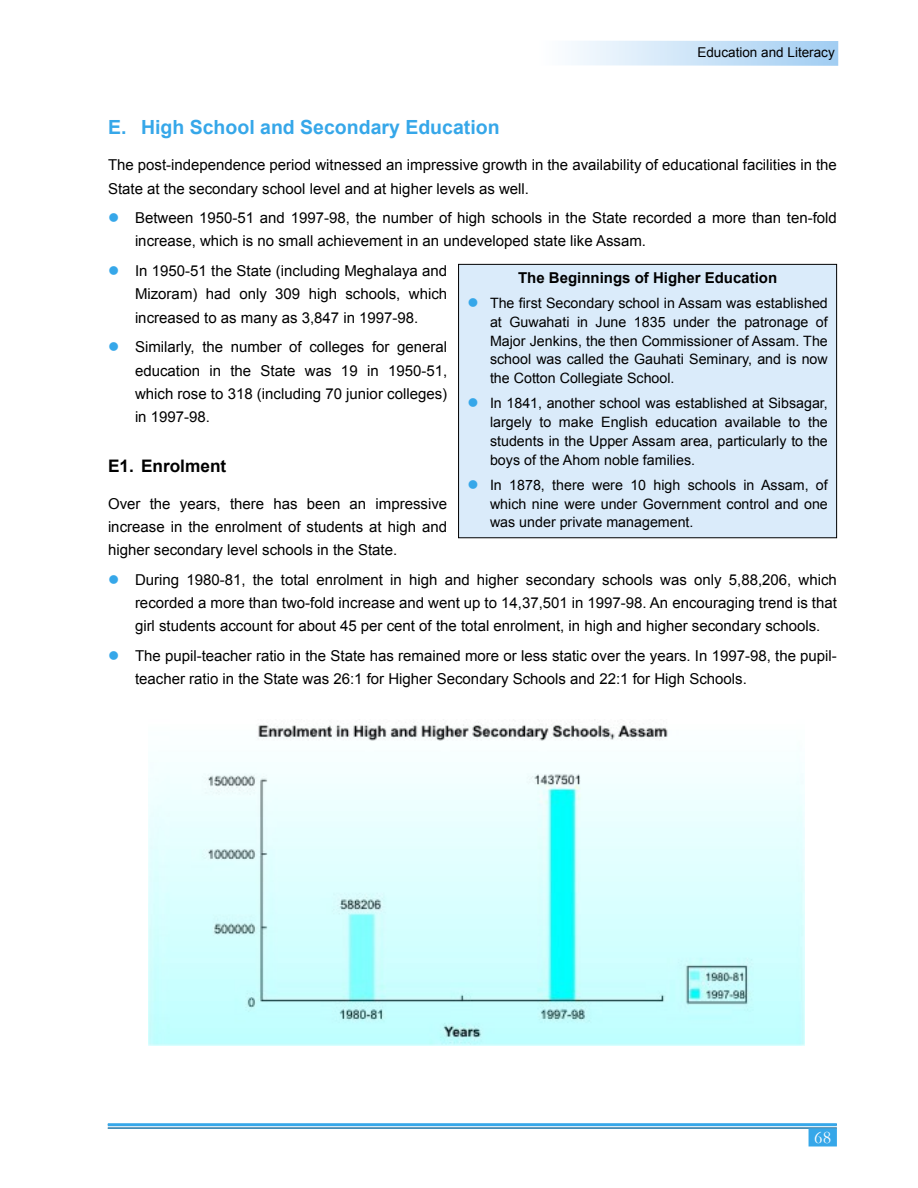
<style>
.page{position:relative;width:918px;height:1188px;background:#fff}
.page>*{position:absolute;margin:0;border:0;box-sizing:border-box;transform-origin:0 0}
.Assam_Paragraph_Style{font:700 19.5px "Arial";color:#36a7e9}
.t1{font:18px "Garamond";color:#fff}
.Assam_Paragraph_Style-2{font:700 17.25px "Arial";color:#000}
.Assam_Paragraph_Style-3{font:15px/23.2px "Arial";color:#000;text-align:justify}
.Assam_Paragraph_Style-4{font:700 15px "Arial";color:#000}
.Assam_Paragraph_Style-5{font:14.25px/18.8px "Arial";color:#000;text-align:justify}
.t2{font:13.5px "Arial";color:#000}
.s1{color:#36a7e9}
</style>
<div class="page">
<div style="left:539px;top:41px;width:299px;height:25px;background:linear-gradient(to right,#feffff,#a1cdf2)"></div>
<hr style="left:108px;top:1123px;width:729px;height:3px;background:#36a7e9">
<hr style="left:108px;top:1128px;width:729px;height:1px;background:#36a7e9">
<div style="left:809px;top:1128px;width:28px;height:19px;background:#36a7e9"></div>
<img style="left:149px;top:722px;width:656px;height:323px">
<div style="left:459px;top:264px;width:378px;height:274px;background:#daebfa"></div>
<div style="left:458px;top:264px;width:379px;height:274px;border:1px solid #000"></div>
<p class="t2" style="left:697px;top:43px;width:139px">Education and Literacy</p>
<p class="Assam_Paragraph_Style" style="left:108px;top:114px;width:393px">E. High School and Secondary Education</p>
<p class="Assam_Paragraph_Style-3" style="left:108px;top:153px;width:730px">The post-independence period witnessed an impressive growth in the availability of educational facilities in the<br>State at the secondary school level and at higher levels as well.</p>
<p class="Assam_Paragraph_Style-3" style="left:135px;top:206px;width:703px;text-indent:-27px"><span class="s1">●</span> Between 1950-51 and 1997-98, the number of high schools in the State recorded a more than ten-fold increase, which is no small achievement in an undeveloped state like Assam.</p>
<p class="Assam_Paragraph_Style-3" style="left:135px;top:259px;width:314px;text-indent:-27px"><span class="s1">●</span> In 1950-51 the State (including Meghalaya and Mizoram) had only 309 high schools, which increased to as many as 3,847 in 1997-98.</p>
<p class="Assam_Paragraph_Style-3" style="left:135px;top:335px;width:314px;text-indent:-27px"><span class="s1">●</span> Similarly, the number of colleges for general education in the State was 19 in 1950-51, which rose to 318 (including 70 junior colleges) in 1997-98.</p>
<p class="Assam_Paragraph_Style-2" style="left:108px;top:454px;width:120px">E1. Enrolment</p>
<p class="Assam_Paragraph_Style-3" style="left:108px;top:492px;width:341px">Over the years, there has been an impressive increase in the enrolment of students at high and higher secondary level schools in the State.</p>
<p class="Assam_Paragraph_Style-3" style="left:135px;top:568px;width:704px;text-indent:-27px"><span class="s1">●</span> During 1980-81, the total enrolment in high and higher secondary schools was only 5,88,206, which recorded a more than two-fold increase and went up to 14,37,501 in 1997-98. An encouraging trend is that girl students account for about 45 per cent of the total enrolment, in high and higher secondary schools.</p>
<p class="Assam_Paragraph_Style-3" style="left:135px;top:644px;width:703px;text-indent:-27px"><span class="s1">●</span> The pupil-teacher ratio in the State has remained more or less static over the years. In 1997-98, the pupil&shy;teacher ratio in the State was 26:1 for Higher Secondary Schools and 22:1 for High Schools.</p>
<p class="Assam_Paragraph_Style-4" style="left:518px;top:267px;width:261px">The Beginnings of Higher Education</p>
<p class="Assam_Paragraph_Style-5" style="left:490px;top:294px;width:339px;text-indent:-22px"><span class="s1">●</span> The first Secondary school in Assam was established at Guwahati in June 1835 under the patronage of Major Jenkins, the then Commissioner of Assam. The school was called the Gauhati Seminary, and is now the Cotton Collegiate School.</p>
<p class="Assam_Paragraph_Style-5" style="left:490px;top:394px;width:339px;text-indent:-22px"><span class="s1">●</span> In 1841, another school was established at Sibsagar, largely to make English education available to the students in the Upper Assam area, particularly to the boys of the Ahom noble families.</p>
<p class="Assam_Paragraph_Style-5" style="left:490px;top:475px;width:339px;text-indent:-22px"><span class="s1">●</span> In 1878, there were 10 high schools in Assam, of which nine were under Government control and one was under private management.</p>
<p class="t1" style="left:814px;top:1125px;width:18px">68</p>
</div>
